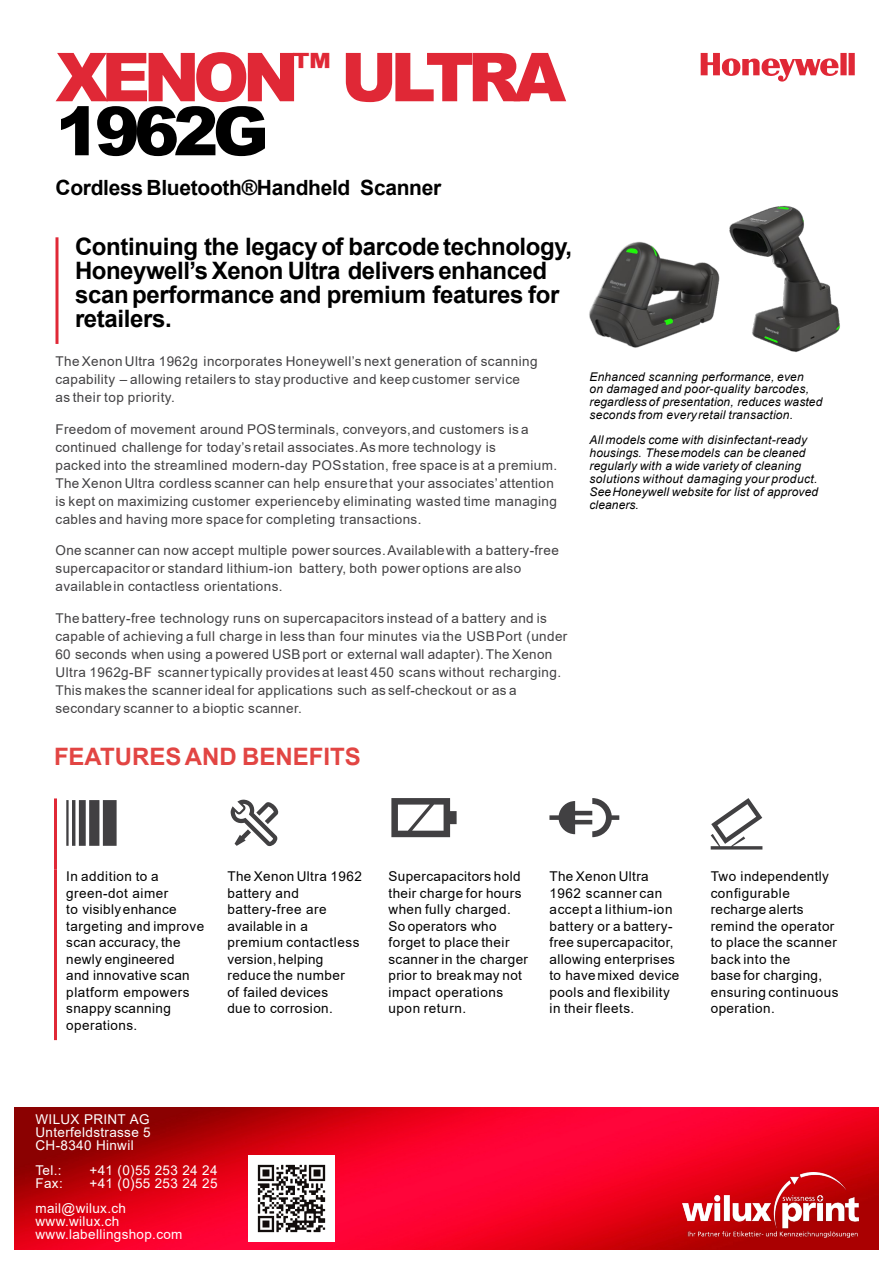
<style>
.page{position:relative;width:893px;height:1263px;background:#fff}
.page>*{position:absolute;margin:0;border:0;box-sizing:border-box;transform-origin:0 0}
.t1{font:900 67.5px/54px "Arial";letter-spacing:-.1em;color:#e02836}
.t2{font:700 24px/24px "Arial";letter-spacing:-.015em;color:#000}
.t3{font:700 24px "Arial";color:#e24543}
.t4{font:700 21px "Arial";letter-spacing:-.015em;color:#000}
.t5{font:13.5px/18px "Arial";letter-spacing:.03em;color:#414042}
.t6{font:13.5px/16.5px "Arial";letter-spacing:.03em;color:#000}
.t7{font:13.5px/12.8px "Arial";letter-spacing:.025em;color:#fff}
.t8{font:italic 12px/12.9px "Arial";letter-spacing:.015em;color:#000}
.s1{color:#000}
</style>
<div class="page">
<svg style="left:701px;top:53px;width:154px;height:29px"></svg>
<hr style="left:56px;top:237px;width:2px;height:107px;background:#e02836">
<hr style="left:54px;top:798px;width:3px;height:71px;background:#e02836">
<hr style="left:54px;top:869px;width:3px;height:171px;background:#e02836">
<svg style="left:66px;top:800px;width:51px;height:46px"></svg>
<img style="left:589px;top:242px;width:112px;height:106px">
<img style="left:701px;top:205px;width:139px;height:147px">
<svg style="left:231px;top:799px;width:48px;height:47px"></svg>
<svg style="left:391px;top:798px;width:66px;height:39px"></svg>
<svg style="left:549px;top:798px;width:70px;height:39px"></svg>
<svg style="left:711px;top:798px;width:51px;height:51px"></svg>
<img style="left:14px;top:1107px;width:865px;height:142px">
<img style="left:683px;top:1172px;width:175px;height:66px">
<img style="left:248px;top:1155px;width:87px;height:87px">
<h1 class="t1" style="left:56px;top:57px;width:512px">XENON<sup>™</sup> ULTRA<br><span class="s1">1962G</span></h1>
<h3 class="t4" style="left:56px;top:180px;width:387px">Cordless Bluetooth®Handheld Scanner</h3>
<h2 class="t2" style="left:75px;top:236px;width:499px">Continuing the legacy of barcode technology, Honeywell’s Xenon Ultra deliversenhanced scanperformance and premium features for retailers.</h2>
<p class="t5" style="left:56px;top:354px;width:484px">The Xenon Ultra 1962g incorporates Honeywell’s next generation of scanning capability – allowing retailers to stay productive and keep customer service as their top priority.</p>
<p class="t5" style="left:56px;top:421px;width:503px">Freedom of movement around POSterminals, conveyors,and customers is a continued challenge for today’s retail associates.As more technology is<br>packed into the streamlined modern-day POSstation, free space is at a premium.<br>The Xenon Ultra cordless scanner can help ensurethat your associates’attention is kept on maximizing customer experienceby eliminating wasted time managing cables and having more space for completing transactions.</p>
<p class="t5" style="left:56px;top:543px;width:505px">One scanner can now accept multiple power sources.Availablewith a battery-free supercapacitor or standard lithium-ion battery, both power options are also availablein contactless orientations.</p>
<p class="t5" style="left:56px;top:610px;width:513px">The battery-free technology runs on supercapacitors instead of a battery and is capable of achieving a full charge in less than four minutes via the USBPort (under 60 seconds when using a powered USBport or external wall adapter).The Xenon Ultra 1962g-BF scanner typically providesat least 450 scans without recharging.<br>This makes the scanner ideal for applications such as self-checkout or as a secondary scanner to a bioptic scanner.</p>
<h2 class="t3" style="left:54px;top:748px;width:308px">FEATURESAND BENEFITS</h2>
<p class="t8" style="left:589px;top:371px;width:234px">Enhanced scanning performance, even<br>on damaged and poor-quality barcodes, regardless of presentation, reduces wasted seconds from everyretail transaction.</p>
<p class="t8" style="left:589px;top:435px;width:230px">All models come with disinfectant-ready housings. Thesemodels can be cleaned regularly with a wide variety of cleaning solutions without damaging your product.<br>SeeHoneywell website for list of approved cleaners.</p>
<p class="t6" style="left:66px;top:869px;width:139px">In addition to a green-dot aimer<br>to visiblyenhance targeting and improve scan accuracy, the newly engineered<br>and innovative scan platform empowers snappy scanning operations.</p>
<p class="t6" style="left:227px;top:869px;width:136px">The Xenon Ultra 1962 battery and battery-free are available in a premium contactless version,helping reduce the number<br>of failed devices<br>due to corrosion.</p>
<p class="t6" style="left:388px;top:869px;width:141px">Supercapacitors hold their charge for hours when fully charged.<br>So operators who forget to place their scanner in the charger prior to break may not impact operations upon return.</p>
<p class="t6" style="left:550px;top:869px;width:131px">The Xenon Ultra<br>1962 scanner can accept a lithium-ion battery or a battery&shy;free supercapacitor, allowing enterprises to have mixed device pools and flexibility in their fleets.</p>
<p class="t6" style="left:711px;top:869px;width:129px">Two independently configurable recharge alerts remind the operator to place the scanner back into the<br>base for charging, ensuring continuous operation.</p>
<p class="t7" style="left:36px;top:1114px;width:117px;text-align:justify">WILUX PRINT AG Unterfeldstrasse 5<br>CH-8340 Hinwil</p>
<p class="t7" style="left:36px;top:1165px;width:28px">Tel.:</p>
<p class="t7" style="left:90px;top:1165px;width:129px">+41 (0)55 253 24 24</p>
<p class="t7" style="left:36px;top:1178px;width:29px">Fax:</p>
<p class="t7" style="left:36px;top:1171px;width:183px;line-height:25.5px;text-indent:54px">+41 (0)55 253 24 25 mail@wilux.ch</p>
<p class="t7" style="left:36px;top:1216px;width:148px">www.wilux.ch www.labellingshop.com</p>
</div>
